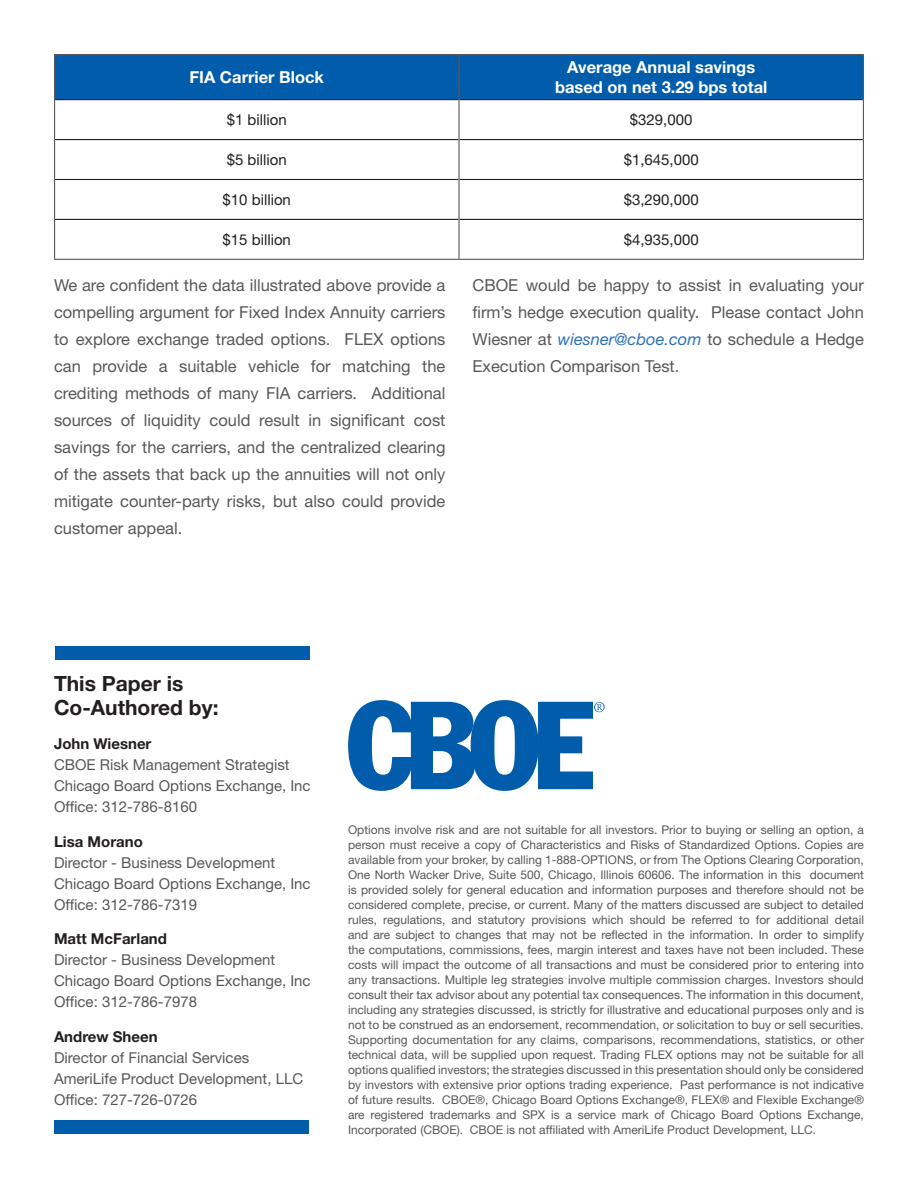
<style>
.page{position:relative;width:918px;height:1188px;background:#fff}
.page>*{position:absolute;margin:0;border:0;box-sizing:border-box;transform-origin:0 0}
.t1{font:700 21px/24px "Helvetica Neue LT Pro";color:#231f20}
.t2{font:16.5px/27px "Helvetica Neue LT Pro";color:#57585a;text-align:justify}
.t3{font:700 16.5px/19.8px "Helvetica Neue LT Pro";color:#fff;text-align:center}
.t4{font:15px/21px "Helvetica Neue LT Pro";color:#57585a}
.t5{font:15px "Helvetica Neue LT Pro";color:#231f20}
.t6{font:12px/15px "Helvetica Neue LT Pro";color:#57585a;text-align:justify}
.s1{font-style:italic;color:#2f71b7}
.s2{font-weight:700;color:#231f20}
</style>
<div class="page">
<div style="left:55px;top:55px;width:808px;height:44px;background:#015dab"></div>
<hr style="left:55px;top:139px;width:403px;height:1px;background:#231f20">
<hr style="left:460px;top:139px;width:403px;height:1px;background:#231f20">
<hr style="left:55px;top:179px;width:403px;height:1px;background:#231f20">
<hr style="left:460px;top:179px;width:403px;height:1px;background:#231f20">
<hr style="left:55px;top:219px;width:403px;height:1px;background:#231f20">
<hr style="left:460px;top:219px;width:403px;height:1px;background:#231f20">
<hr style="left:55px;top:99px;width:403px;height:1px;background:#231f20">
<hr style="left:460px;top:99px;width:403px;height:1px;background:#231f20">
<hr style="left:54px;top:54px;width:405px;height:1px;background:#57585a">
<hr style="left:54px;top:55px;width:1px;height:45px;background:#57585a">
<hr style="left:459px;top:54px;width:405px;height:1px;background:#57585a">
<hr style="left:458px;top:55px;width:2px;height:45px;background:#57585a">
<hr style="left:863px;top:55px;width:1px;height:45px;background:#57585a">
<hr style="left:54px;top:100px;width:1px;height:40px;background:#57585a">
<hr style="left:458px;top:100px;width:2px;height:40px;background:#57585a">
<hr style="left:863px;top:100px;width:1px;height:40px;background:#57585a">
<hr style="left:54px;top:140px;width:1px;height:39px;background:#57585a">
<hr style="left:458px;top:140px;width:2px;height:39px;background:#57585a">
<hr style="left:863px;top:140px;width:1px;height:39px;background:#57585a">
<hr style="left:54px;top:179px;width:1px;height:40px;background:#57585a">
<hr style="left:458px;top:179px;width:2px;height:40px;background:#57585a">
<hr style="left:863px;top:179px;width:1px;height:40px;background:#57585a">
<hr style="left:54px;top:219px;width:1px;height:40px;background:#57585a">
<hr style="left:458px;top:219px;width:2px;height:40px;background:#57585a">
<hr style="left:863px;top:219px;width:1px;height:40px;background:#57585a">
<hr style="left:54px;top:259px;width:405px;height:1px;background:#57585a">
<hr style="left:459px;top:259px;width:405px;height:1px;background:#57585a">
<div style="left:55px;top:647px;width:255px;height:13px;background:#015dab"></div>
<div style="left:54px;top:1120px;width:255px;height:14px;background:#015dab"></div>
<svg style="left:348px;top:700px;width:257px;height:91px"></svg>
<p class="t3" style="left:189px;top:67px;width:136px">FIA Carrier Block</p>
<p class="t3" style="left:555px;top:57px;width:214px">Average Annual savings based on net 3.29 bps total</p>
<p class="t5" style="left:227px;top:110px;width:62px">$1 billion</p>
<p class="t5" style="left:630px;top:110px;width:64px">$329,000</p>
<p class="t5" style="left:227px;top:150px;width:62px">$5 billion</p>
<p class="t5" style="left:624px;top:150px;width:77px">$1,645,000</p>
<p class="t5" style="left:223px;top:190px;width:70px">$10 billion</p>
<p class="t5" style="left:624px;top:190px;width:77px">$3,290,000</p>
<p class="t5" style="left:223px;top:230px;width:70px">$15 billion</p>
<p class="t5" style="left:624px;top:230px;width:77px">$4,935,000</p>
<p class="t2" style="left:54px;top:271px;width:393px">We are confident the data illustrated above provide a compelling argument for Fixed Index Annuity carriers to explore exchange traded options. FLEX options can provide a suitable vehicle for matching the crediting methods of many FIA carriers. Additional sources of liquidity could result in significant cost savings for the carriers, and the centralized clearing of the assets that back up the annuities will not only mitigate counter-party risks, but also could provide customer appeal.</p>
<p class="t2" style="left:472px;top:271px;width:393px">CBOE would be happy to assist in evaluating your firm’s hedge execution quality. Please contact John Wiesner at <span class="s1">wiesner@cboe.com</span> to schedule a Hedge Execution Comparison Test.</p>
<p class="t1" style="left:54px;top:671px;width:166px">This Paper is<br>Co-Authored by:</p>
<p class="t4" style="left:54px;top:733px;width:258px"><span class="s2">John Wiesner<br></span>CBOE Risk Management Strategist<br>Chicago Board Options Exchange, Inc<br>Office: 312-786-8160</p>
<p class="t4" style="left:54px;top:831px;width:258px"><span class="s2">Lisa Morano<br></span>Director - Business Development<br>Chicago Board Options Exchange, Inc<br>Office: 312-786-7319</p>
<p class="t4" style="left:54px;top:928px;width:258px"><span class="s2">Matt McFarland<br></span>Director - Business Development<br>Chicago Board Options Exchange, Inc<br>Office: 312-786-7978</p>
<p class="t4" style="left:54px;top:1026px;width:251px"><span class="s2">Andrew Sheen<br></span>Director of Financial Services<br>AmeriLife Product Development, LLC<br>Office: 727-726-0726</p>
<p class="t6" style="left:348px;top:822px;width:517px">Options involve risk and are not suitable for all investors. Prior to buying or selling an option, a person must receive a copy of Characteristics and Risks of Standardized Options. Copies are available from your broker, by calling 1-888-OPTIONS, or from The Options Clearing Corporation, One North Wacker Drive, Suite 500, Chicago, Illinois 60606. The information in this document is provided solely for general education and information purposes and therefore should not be considered complete, precise, or current. Many of the matters discussed are subject to detailed rules, regulations, and statutory provisions which should be referred to for additional detail and are subject to changes that may not be reflected in the information. In order to simplify the computations, commissions, fees, margin interest and taxes have not been included. These costs will impact the outcome of all transactions and must be considered prior to entering into any transactions. Multiple leg strategies involve multiple commission charges. Investors should consult their tax advisor about any potential tax consequences. The information in this document, including any strategies discussed, is strictly for illustrative and educational purposes only and is not to be construed as an endorsement, recommendation, or solicitation to buy or sell securities.<br>Supporting documentation for any claims, comparisons, recommendations, statistics, or other technical data, will be supplied upon request. Trading FLEX options may not be suitable for all options qualified investors; the strategies discussed in this presentation should only be considered by investors with extensive prior options trading experience. Past performance is not indicative of future results. CBOE®, Chicago Board Options Exchange®, FLEX® and Flexible Exchange® are registered trademarks and SPX is a service mark of Chicago Board Options Exchange, Incorporated (CBOE). CBOE is not affiliated with AmeriLife Product Development, LLC.</p>
</div>
